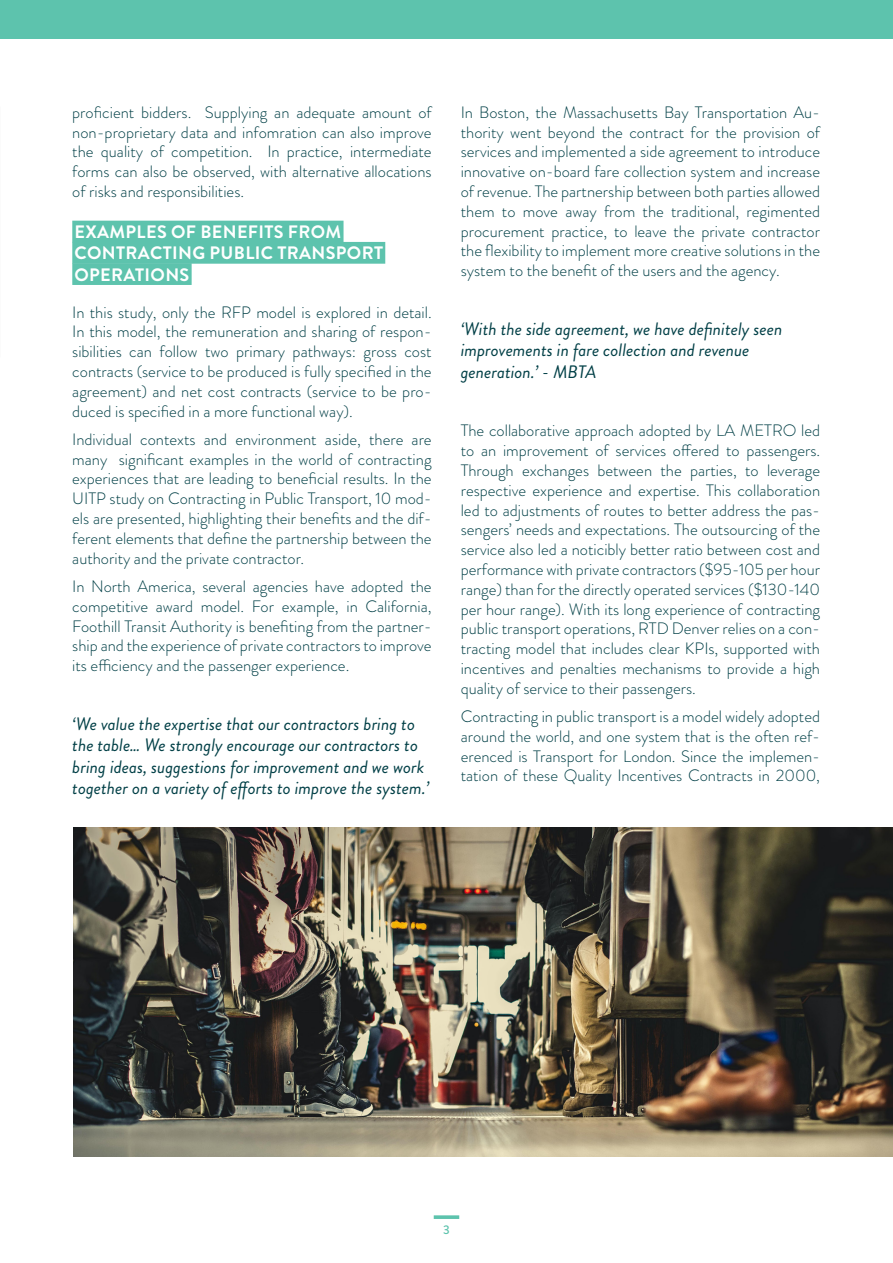
<style>
.page{position:relative;width:893px;height:1263px;background:#fff}
.page>*{position:absolute;margin:0;border:0;box-sizing:border-box;transform-origin:0 0}
._6_EXTRACT{font:italic 18px/21.6px "Brandon Grotesque";color:#003f46}
._2_CLASSIC_TITLE{font:700 18px "Brandon Grotesque";letter-spacing:.02em;color:#fff}
._3_BODY_TEXT{font:300 16.5px/19.8px "Brandon Grotesque";color:#003f46;text-align:justify}
.t1{font:500 12.6px "Brandon Grotesque";color:#5dc3ad}
</style>
<div class="page">
<div style="left:0;top:0;width:893px;height:39px;background:#5dc3ad"></div>
<svg style="left:434px;top:1215px;width:25px;height:4px"></svg>
<div style="left:72px;top:221px;width:272px;height:21px;background:#5dc3ad"></div>
<div style="left:72px;top:242px;width:313px;height:22px;background:#5dc3ad"></div>
<div style="left:72px;top:263px;width:120px;height:22px;background:#5dc3ad"></div>
<img style="left:73px;top:827px;width:820px;height:329px">
<p class="_3_BODY_TEXT" style="left:72px;top:102px;width:361px">proficient bidders. Supplying an adequate amount of non-proprietary data and infomration can also improve the quality of competition. In practice, intermediate forms can also be observed, with alternative allocations of risks and responsibilities.</p>
<p class="_2_CLASSIC_TITLE" style="left:75px;top:219px;width:268px">EXAMPLES OF BENEFITS FROM</p>
<p class="_2_CLASSIC_TITLE" style="left:75px;top:241px;width:310px">CONTRACTING PUBLIC TRANSPORT</p>
<p class="_2_CLASSIC_TITLE" style="left:75px;top:262px;width:116px">OPERATIONS</p>
<p class="_3_BODY_TEXT" style="left:72px;top:302px;width:361px">In this study, only the RFP model is explored in detail.<br>In this model, the remuneration and sharing of respon&shy;sibilities can follow two primary pathways: gross cost contracts (service to be produced is fully specified in the agreement) and net cost contracts (service to be pro&shy;duced is specified in a more functional way).</p>
<p class="_3_BODY_TEXT" style="left:72px;top:429px;width:361px">Individual contexts and environment aside, there are many significant examples in the world of contracting experiences that are leading to beneficial results. In the UITP study on Contracting in Public Transport, 10 mod&shy;els are presented, highlighting their benefits and the dif&shy;ferent elements that define the partnership between the authority and the private contractor.</p>
<p class="_3_BODY_TEXT" style="left:72px;top:576px;width:361px">In North America, several agencies have adopted the competitive award model. For example, in California, Foothill Transit Authority is benefiting from the partner&shy;ship and the experience of private contractors to improve its efficiency and the passenger experience.</p>
<p class="_6_EXTRACT" style="left:72px;top:713px;width:358px">‘We value the expertise that our contractors bring to the table… We strongly encourage our contractors to bring ideas, suggestions for improvement and we work together on a variety of efforts to improve the system.’</p>
<p class="_3_BODY_TEXT" style="left:461px;top:102px;width:361px">In Boston, the Massachusetts Bay Transportation Au&shy;thority went beyond the contract for the provision of services and implemented a side agreement to introduce innovative on-board fare collection system and increase of revenue. The partnership between both parties allowed them to move away from the traditional, regimented procurement practice, to leave the private contractor the flexibility to implement more creative solutions in the system to the benefit of the users and the agency.</p>
<p class="_6_EXTRACT" style="left:461px;top:318px;width:323px">‘With the side agreement, we have definitely seen improvements in fare collection and revenue generation.’ - MBTA</p>
<p class="_3_BODY_TEXT" style="left:461px;top:421px;width:361px">The collaborative approach adopted by LA METRO led to an improvement of services offered to passengers.<br>Through exchanges between the parties, to leverage respective experience and expertise. This collaboration led to adjustments of routes to better address the pas&shy;sengers’ needs and expectations. The outsourcing of the service also led a noticibly better ratio between cost and performance with private contractors ($95-105 per hour range) than for the directly operated services ($130-140 per hour range). With its long experience of contracting public transport operations, RTD Denver relies on a con&shy;tracting model that includes clear KPIs, supported with incentives and penalties mechanisms to provide a high quality of service to their passengers.</p>
<p class="_3_BODY_TEXT" style="left:461px;top:706px;width:361px">Contracting in public transport is a model widely adopted around the world, and one system that is the often ref&shy;erenced is Transport for London. Since the implemen&shy;tation of these Quality Incentives Contracts in 2000,</p>
<p class="t1" style="left:443px;top:1221px;width:8px">3</p>
</div>
